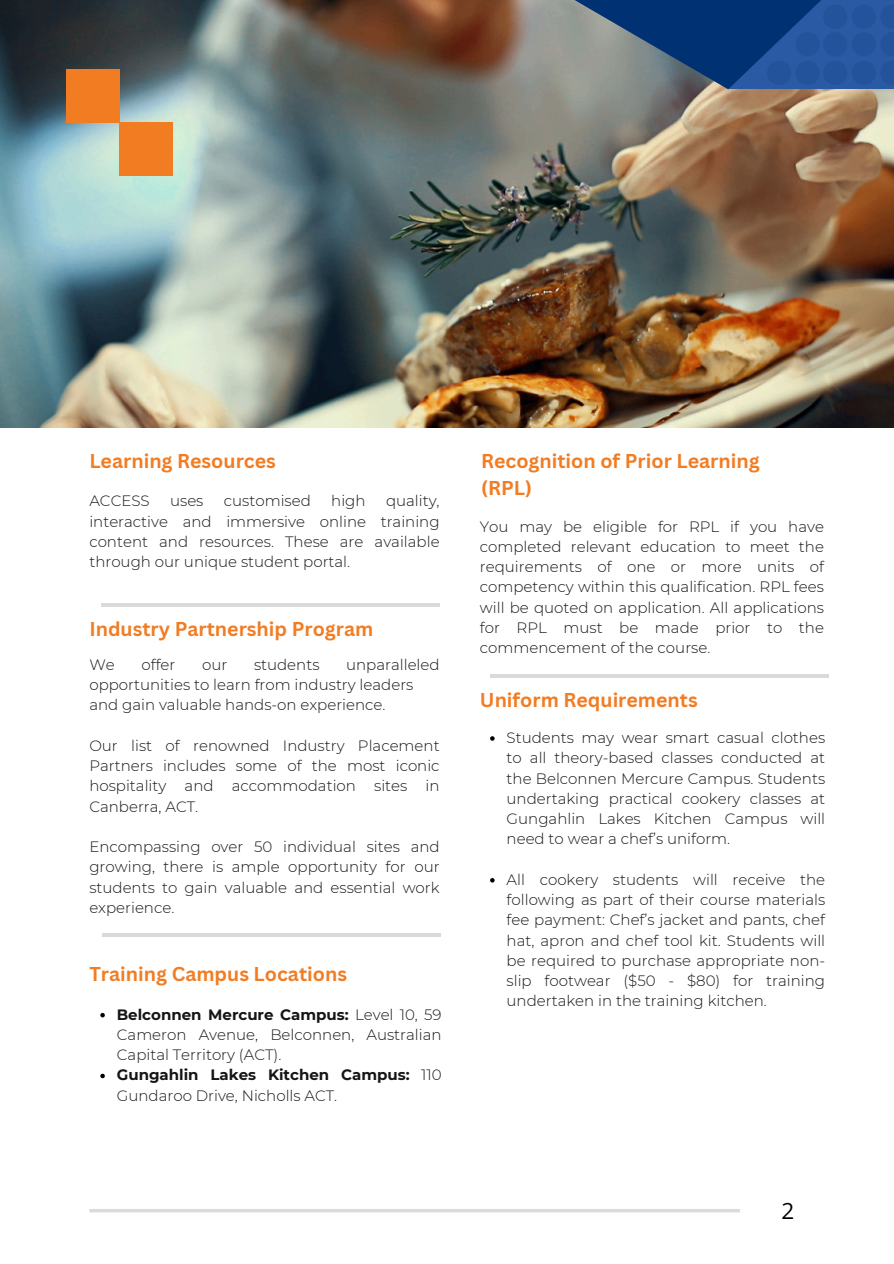
<style>
.page{position:relative;width:894px;height:1264px;background:#fff}
.page>*{position:absolute;margin:0;border:0;box-sizing:border-box;transform-origin:0 0}
.t1{font:22.5px "Open Sans";color:#000}
.t2{font:700 19.5px/27px "Canva Sans";color:#f27c22}
.t3{font:300 15px/20.2px "Montserrat";color:#161417;text-align:justify}
.s1{font-weight:700}
</style>
<div class="page">
<hr style="left:89px;top:1209px;width:650px;height:3px;background:#dadadb">
<img style="left:0;top:0;width:893px;height:427px">
<svg style="left:494px;top:0;width:234px;height:89px"></svg>
<svg style="left:728px;top:0;width:165px;height:89px;fill:#003172"></svg>
<svg style="left:767px;top:0;width:126px;height:84px"></svg>
<hr style="left:101px;top:603px;width:338px;height:3px;background:#dadadb">
<hr style="left:102px;top:933px;width:339px;height:4px;background:#dadadb">
<hr style="left:489px;top:674px;width:339px;height:3px;background:#dadadb">
<svg style="left:100px;top:1012px;width:5px;height:5px"></svg>
<svg style="left:100px;top:1073px;width:5px;height:5px"></svg>
<svg style="left:490px;top:736px;width:4px;height:4px"></svg>
<svg style="left:490px;top:878px;width:4px;height:4px"></svg>
<div style="left:66px;top:69px;width:54px;height:54px;background:#f27c22"></div>
<div style="left:120px;top:123px;width:53px;height:53px;background:#f27c22"></div>
<p class="t2" style="left:89px;top:447px;width:188px">Learning Resources</p>
<p class="t3" style="left:89px;top:491px;width:62px">ACCESS</p>
<p class="t3" style="left:170px;top:491px;width:35px">uses</p>
<p class="t3" style="left:224px;top:491px;width:88px">customised</p>
<p class="t3" style="left:331px;top:491px;width:36px">high</p>
<p class="t3" style="left:89px;top:491px;width:351px;text-indent:296px">quality, interactive and immersive online training content and resources. These are available through our unique student portal.</p>
<h1 class="t2" style="left:89px;top:615px;width:285px">Industry Partnership Program</h1>
<p class="t3" style="left:89px;top:654px;width:27px">We</p>
<p class="t3" style="left:141px;top:654px;width:35px">offer</p>
<p class="t3" style="left:202px;top:654px;width:27px">our</p>
<p class="t3" style="left:254px;top:654px;width:67px">students</p>
<p class="t3" style="left:89px;top:654px;width:351px;text-indent:257px">unparalleled opportunities to learn from industry leaders</p>
<h1 class="t3" style="left:89px;top:694px;width:297px">and gain valuable hands-on experience.</h1>
<p class="t3" style="left:89px;top:735px;width:351px">Our list of renowned Industry Placement Partners includes some of the most iconic hospitality and accommodation sites in Canberra, ACT.</p>
<p class="t3" style="left:89px;top:836px;width:351px">Encompassing over 50 individual sites and growing, there is ample opportunity for our students to gain valuable and essential work experience.</p>
<p class="t2" style="left:89px;top:960px;width:259px">Training Campus Locations</p>
<p class="t3" style="left:117px;top:1004px;width:326px"><span class="s1">Belconnen Mercure Campus:</span> Level 10, 59<br>Cameron Avenue, Belconnen, Australian Capital Territory (ACT).</p>
<p class="t3" style="left:117px;top:1064px;width:326px"><span class="s1">Gungahlin Lakes Kitchen Campus:</span> 110<br>Gundaroo Drive, Nicholls ACT.</p>
<p class="t2" style="left:481px;top:447px;width:280px">Recognition of Prior Learning (RPL)</p>
<p class="t3" style="left:480px;top:516px;width:345px">You may be eligible for RPL if you have completed relevant education to meet the requirements of one or more units of competency within this qualification. RPL fees will be quoted on application. All applications for RPL must be made prior to the commencement of the course.</p>
<p class="t2" style="left:480px;top:686px;width:219px">Uniform Requirements</p>
<h1 class="t3" style="left:506px;top:727px;width:320px">Students may wear smart casual clothes to all theory-based classes conducted at the Belconnen Mercure Campus. Students undertaking practical cookery classes at Gungahlin Lakes Kitchen Campus will need to wear a chef’s uniform.</h1>
<p class="t3" style="left:506px;top:869px;width:320px">All cookery students will receive the following as part of their course materials fee payment: Chef’s jacket and pants, chef hat, apron and chef tool kit. Students will be required to purchase appropriate non&shy;slip footwear ($50 - $80) for training undertaken in the training kitchen.</p>
<h1 class="t1" style="left:781px;top:1194px;width:14px">2</h1>
</div>
